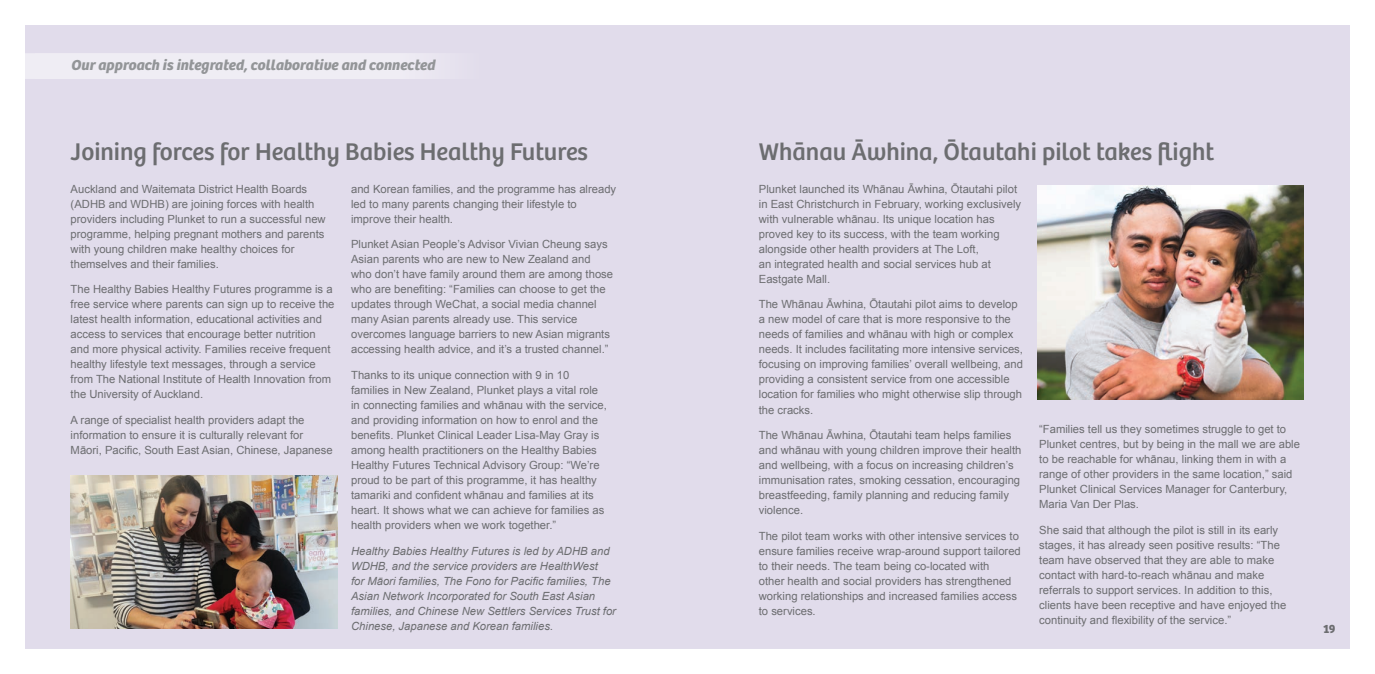
<style>
.page{position:relative;width:1375px;height:674px;background:#fff}
.page>*{position:absolute;margin:0;border:0;box-sizing:border-box;transform-origin:0 0}
.sub_headings{font:25px "Bree";color:#6c6d70}
.HEADING_2{font:italic 700 15px "Bree";color:#939598}
.body_copy{font:700 12.5px "Bree";color:#6c6d70}
.body_copy-2{font:11.25px/15px "Arial";color:#6c6d70}
.body_copy-3{font:italic 11.25px/15px "Arial";color:#6c6d70}
</style>
<div class="page">
<div style="left:12px;top:12px;width:1350px;height:649px;background:#e1dceb"></div>
<div style="left:0;top:0;width:1375px;height:673px;border:25px solid #fff"></div>
<img style="left:71px;top:475px;width:267px;height:153px">
<div style="left:22px;top:53px;width:665px;height:26px;background:linear-gradient(to right,#f4f3f7,#e0dbea);border:25px solid #fff"></div>
<img style="left:1037px;top:186px;width:266px;height:213px">
<p class="HEADING_2" style="left:71px;top:56px;width:365px">Our approach is integrated, collaborative and connected</p>
<p class="sub_headings" style="left:71px;top:136px;width:519px">Joining forces for Healthy Babies Healthy Futures</p>
<p class="body_copy-2" style="left:71px;top:181px;width:257px">Auckland and Waitemata District Health Boards (ADHB and WDHB) are joining forces with health providers including Plunket to run a successful new programme, helping pregnant mothers and parents with young children make healthy choices for themselves and their families.</p>
<p class="body_copy-2" style="left:71px;top:282px;width:265px">The Healthy Babies Healthy Futures programme is a free service where parents can sign up to receive the latest health information, educational activities and access to services that encourage better nutrition and more physical activity. Families receive frequent healthy lifestyle text messages, through a service from The National Institute of Health Innovation from the University of Auckland.</p>
<p class="body_copy-2" style="left:71px;top:412px;width:264px">A range of specialist health providers adapt the information to ensure it is culturally relevant for<br>Māori, Pacific, South East Asian, Chinese, Japanese</p>
<p class="body_copy-2" style="left:351px;top:181px;width:267px">and Korean families, and the programme has already led to many parents changing their lifestyle to improve their health.</p>
<p class="body_copy-2" style="left:351px;top:237px;width:264px">Plunket Asian People’s Advisor Vivian Cheung says Asian parents who are new to New Zealand and who don’t have family around them are among those who are benefiting: “Families can choose to get the updates through WeChat, a social media channel many Asian parents already use. This service overcomes language barriers to new Asian migrants accessing health advice, and it’s a trusted channel.”</p>
<p class="body_copy-2" style="left:351px;top:367px;width:257px">Thanks to its unique connection with 9 in 10 families in New Zealand, Plunket plays a vital role in connecting families and whānau with the service, and providing information on how to enrol and the benefits. Plunket Clinical Leader Lisa-May Gray is among health practitioners on the Healthy Babies Healthy Futures Technical Advisory Group: “We’re proud to be part of this programme, it has healthy tamariki and confident whānau and families at its heart. It shows what we can achieve for families as health providers when we work together.”</p>
<p class="body_copy-3" style="left:351px;top:543px;width:266px">Healthy Babies Healthy Futures is led by ADHB and WDHB, and the service providers are HealthWest<br>for Māori families, The Fono for Pacific families, The Asian Network Incorporated for South East Asian families, and Chinese New Settlers Services Trust for Chinese, Japanese and Korean families.</p>
<p class="sub_headings" style="left:759px;top:136px;width:457px">Whānau Āwhina, Ōtautahi pilot takes flight</p>
<p class="body_copy-2" style="left:759px;top:181px;width:264px">Plunket launched its Whānau Āwhina, Ōtautahi pilot in East Christchurch in February, working exclusively with vulnerable whānau. Its unique location has proved key to its success, with the team working alongside other health providers at The Loft,<br>an integrated health and social services hub at Eastgate Mall.</p>
<p class="body_copy-2" style="left:759px;top:297px;width:266px">The Whānau Āwhina, Ōtautahi pilot aims to develop a new model of care that is more responsive to the needs of families and whānau with high or complex needs. It includes facilitating more intensive services, focusing on improving families’ overall wellbeing, and providing a consistent service from one accessible location for families who might otherwise slip through the cracks.</p>
<p class="body_copy-2" style="left:759px;top:427px;width:264px">The Whānau Āwhina, Ōtautahi team helps families and whānau with young children improve their health and wellbeing, with a focus on increasing children’s immunisation rates, smoking cessation, encouraging breastfeeding, family planning and reducing family violence.</p>
<p class="body_copy-2" style="left:759px;top:528px;width:263px">The pilot team works with other intensive services to ensure families receive wrap-around support tailored to their needs. The team being co-located with<br>other health and social providers has strengthened working relationships and increased families access to services.</p>
<p class="body_copy-2" style="left:1039px;top:421px;width:262px">“Families tell us they sometimes struggle to get to Plunket centres, but by being in the mall we are able to be reachable for whānau, linking them in with a range of other providers in the same location,” said Plunket Clinical Services Manager for Canterbury, Maria Van Der Plas.</p>
<p class="body_copy-2" style="left:1039px;top:522px;width:249px">She said that although the pilot is still in its early stages, it has already seen positive results: “The team have observed that they are able to make contact with hard-to-reach whānau and make referrals to support services. In addition to this, clients have been receptive and have enjoyed the continuity and flexibility of the service.”</p>
<p class="body_copy" style="left:1323px;top:621px;width:14px">19</p>
</div>
